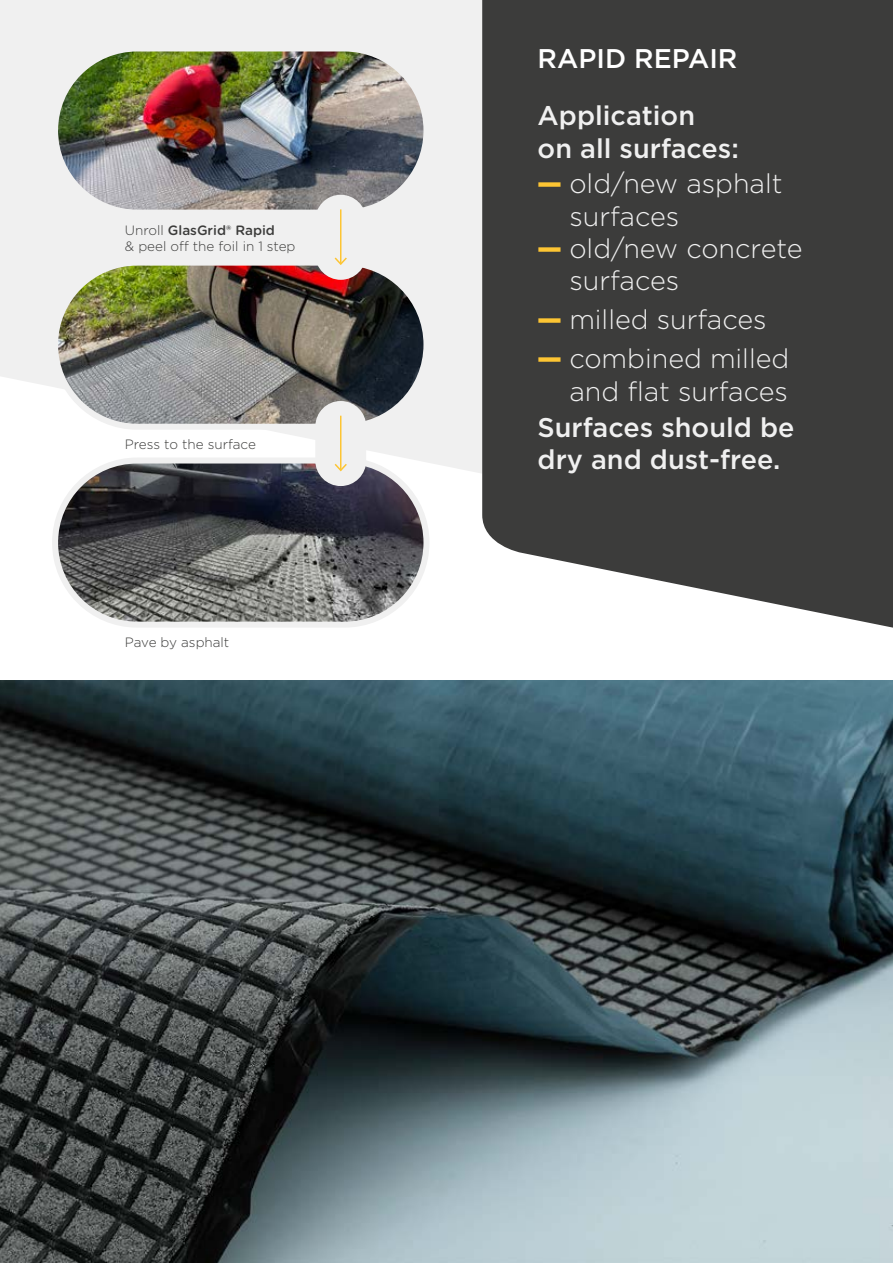
<style>
.page{position:relative;width:893px;height:1263px;background:#fff}
.page>*{position:absolute;margin:0;border:0;box-sizing:border-box;transform-origin:0 0}
.t1{font:300 27px/32.4px "Gotham";color:#f0f0f0}
.t2{font:500 27px/32.4px "Gotham";color:#f0f0f0}
.t3{font:500 27px "Gotham";color:#fff}
.t4{font:300 13.5px "Gotham";color:#3c3c3b}
.t5{font:500 13.5px "Gotham Rounded";color:#3c3c3b}
.s1{font-family:"Gotham";font-weight:300}
.s2{font-weight:900;color:#fdc533}
</style>
<div class="page">
<img style="left:0;top:680px;width:893px;height:583px">
<svg style="left:0;top:0;width:482px;height:473px;fill:#f0f0f0"></svg>
<div style="left:482px;top:0;width:411px;height:628px;background:#3c3c3b"></div>
<img style="left:55px;top:48px;width:371px;height:165px;border-radius:82px">
<div style="left:52px;top:45px;width:377px;height:171px;border:6px solid #f0f0f0;border-radius:82px"></div>
<img style="left:55px;top:263px;width:371px;height:164px;border-radius:82px">
<div style="left:52px;top:260px;width:377px;height:170px;border:6px solid #f0f0f0;border-radius:82px"></div>
<img style="left:57px;top:460px;width:367px;height:161px">
<div style="left:52px;top:457px;width:377px;height:171px;border:6px solid #f0f0f0;border-radius:82px"></div>
<div style="left:315px;top:195px;width:51px;height:85px;background:#f0f0f0;border-radius:25px"></div>
<hr style="left:340px;top:209px;width:1px;height:55px;background:#fdc533">
<svg style="left:334px;top:256px;width:13px;height:9px"></svg>
<div style="left:315px;top:401px;width:51px;height:85px;background:#f0f0f0;border-radius:25px"></div>
<hr style="left:340px;top:416px;width:1px;height:54px;background:#fdc533">
<svg style="left:334px;top:462px;width:13px;height:10px"></svg>
<p class="t5" style="left:125px;top:220px;width:152px"><span class="s1">Unroll</span> GlasGrid® Rapid</p>
<p class="t4" style="left:125px;top:238px;width:172px">&amp; peel off the foil in 1 step</p>
<p class="t4" style="left:125px;top:436px;width:133px">Press to the surface</p>
<p class="t4" style="left:125px;top:634px;width:106px">Pave by asphalt</p>
<p class="t3" style="left:538px;top:41px;width:201px">RAPID REPAIR</p>
<p class="t2" style="left:538px;top:99px;width:203px">Application<br>on all surfaces:</p>
<p class="t1" style="left:569px;top:167px;width:215px;text-indent:-32px"><span class="s2">—</span> old/new asphalt surfaces</p>
<p class="t1" style="left:569px;top:232px;width:235px;text-indent:-32px"><span class="s2">—</span> old/new concrete surfaces</p>
<p class="t1" style="left:538px;top:303px;width:230px"><span class="s2">—</span> milled surfaces</p>
<p class="t1" style="left:538px;top:342px;width:253px;text-align:right"><span class="s2">—</span> combined milled and flat surfaces</p>
<p class="t2" style="left:538px;top:410px;width:258px">Surfaces should be dry and dust-free.</p>
</div>
